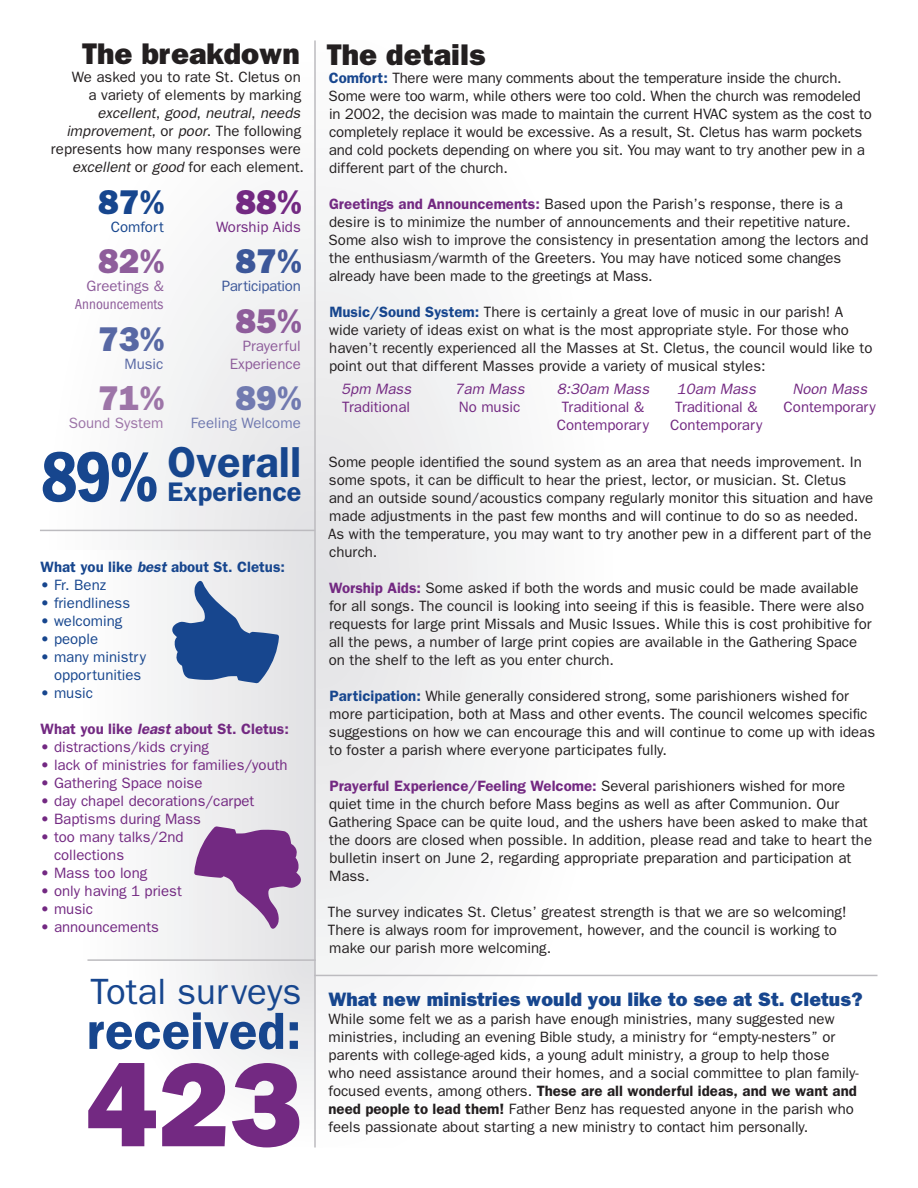
<style>
.page{position:relative;width:918px;height:1188px;background:#fff}
.page>*{position:absolute;margin:0;border:0;box-sizing:border-box;transform-origin:0 0}
.t1{font:800 119.55px "Franklin Gothic";color:#732982}
.t2{font:600 52.5px "Franklin Gothic";color:#17468e}
.t3{font:600 43.5px "Franklin Gothic";color:#17468e}
.t4{font:36.6px "Franklin Gothic";color:#17468e}
.t5{font:800 34.5px "Franklin Gothic";color:#8e5d9b}
.t6{font:800 34.5px "Franklin Gothic";color:#17468e}
.t7{font:800 34.5px "Franklin Gothic";color:#5868a4}
.t8{font:800 34.5px "Franklin Gothic";color:#9d75a8}
.t9{font:800 34.5px "Franklin Gothic";color:#732982}
.t10{font:800 34.5px "Franklin Gothic";color:#3c5799}
.t11{font:800 34.5px "Franklin Gothic";color:#717ab0}
.t12{font:800 30px "Franklin Gothic";color:#231f20}
.t13{font:600 27px "Franklin Gothic";color:#17468e}
.t14{font:800 19.5px "Franklin Gothic";color:#17468e}
.t15{font:15px/18px "Franklin Gothic";color:#231f20}
.t16{font:15px/18px "Franklin Gothic";color:#732982;text-align:center}
.t17{font:15px/18px "Franklin Gothic";color:#17468e;text-align:center}
.t18{font:italic 15px "Franklin Gothic";color:#732982}
.t19{font:600 15px "Franklin Gothic";color:#732982}
.t20{font:600 15px "Franklin Gothic";color:#17468e}
.t21{font:15px/18px "Franklin Gothic";color:#8e5d9b;text-align:right}
.t22{font:15px "Franklin Gothic";color:#717ab0}
.t23{font:condensed 15px "Franklin Gothic";color:#8e5d9b}
.t24{font:15px "Franklin Gothic";letter-spacing:-.02em;color:#3c5799}
.t25{font:15px "Franklin Gothic";color:#9d75a8}
.t26{font:15px "Franklin Gothic";color:#5868a4}
.s1{font-style:italic}
.s2{font-stretch:condensed;font-size:73.5px}
.s3{font-weight:600;color:#17468e}
.s4{font-weight:600;color:#732982}
.s5{font-weight:600}
</style>
<div class="page">
<div style="left:314px;top:40px;width:564px;height:1108px;background:linear-gradient(to right,#f1f2f3,#fff)"></div>
<div style="left:40px;top:42px;width:275px;height:509px;background:linear-gradient(to right,#fff,#efeff0)"></div>
<div style="left:40px;top:959px;width:275px;height:189px;background:linear-gradient(to right,#fff,#eff0f1)"></div>
<div style="left:40px;top:551px;width:275px;height:410px;background:linear-gradient(to right,#fff,#e2e2e4)"></div>
<svg style="left:172px;top:581px;width:107px;height:102px;background:#7892b9"></svg>
<svg style="left:194px;top:826px;width:107px;height:103px;background:#aa82b3"></svg>
<hr style="left:40px;top:530px;width:275px;height:1px;background:#bcbbbf">
<hr style="left:87px;top:959px;width:229px;height:2px;background:#bcbbbf">
<hr style="left:314px;top:975px;width:564px;height:1px;background:#bcbbbf">
<hr style="left:314px;top:40px;width:2px;height:1108px;background:#bcbbbf">
<h3 class="t12" style="left:82px;top:36px;width:219px">The breakdown</h3>
<p class="t15" style="left:51px;top:68px;width:255px;text-align:right">We asked you to rate St. Cletus on<br>a variety of elements by marking <span class="s1">excellent</span>, <span class="s1">good</span>, <span class="s1">neutral</span>, <span class="s1">needs improvement</span>, or <span class="s1">poor</span>. The following represents how many responses were <span class="s1">excellent</span> or <span class="s1">good</span> for each element.</p>
<h3 class="t6" style="left:98px;top:182px;width:68px">87%</h3>
<p class="t17" style="left:111px;top:217px;width:55px">Comfort</p>
<h3 class="t5" style="left:98px;top:241px;width:68px">82%</h3>
<p class="t21" style="left:87px;top:277px;width:79px">Greetings &amp;</p>
<p class="t23" style="left:75px;top:296px;width:90px">Announcements</p>
<h3 class="t7" style="left:98px;top:318px;width:68px">73%</h3>
<p class="t26" style="left:124px;top:355px;width:40px">Music</p>
<h3 class="t8" style="left:98px;top:378px;width:68px">71%</h3>
<p class="t25" style="left:69px;top:414px;width:96px">Sound System</p>
<h3 class="t9" style="left:235px;top:182px;width:68px">88%</h3>
<p class="t16" style="left:216px;top:217px;width:86px">Worship Aids</p>
<h3 class="t10" style="left:235px;top:241px;width:68px">87%</h3>
<p class="t24" style="left:222px;top:277px;width:81px">Participation</p>
<h3 class="t5" style="left:235px;top:300px;width:68px">85%</h3>
<p class="t21" style="left:230px;top:336px;width:73px">Prayerful<br>Experience</p>
<h3 class="t11" style="left:235px;top:378px;width:68px">89%</h3>
<p class="t22" style="left:191px;top:414px;width:112px">Feeling Welcome</p>
<h3 class="t3" style="left:40px;top:437px;width:263px"><span class="s2">89%</span> Overall</h3>
<h3 class="t13" style="left:168px;top:476px;width:135px">Experience</h3>
<p class="t20" style="left:40px;top:558px;width:246px">What you like <span class="s1">best</span> about St. Cletus:</p>
<p class="t17" style="left:40px;top:576px;width:67px">• Fr. Benz</p>
<p class="t17" style="left:40px;top:594px;width:91px">• friendliness</p>
<p class="t17" style="left:40px;top:612px;width:83px">• welcoming</p>
<p class="t17" style="left:40px;top:630px;width:59px">• people</p>
<p class="t17" style="left:40px;top:648px;width:107px">• many ministry opportunities</p>
<p class="t17" style="left:40px;top:684px;width:54px">• music</p>
<p class="t19" style="left:40px;top:720px;width:250px">What you like <span class="s1">least</span> about St. Cletus:</p>
<p class="t16" style="left:40px;top:738px;width:170px">• distractions/kids crying</p>
<p class="t16" style="left:40px;top:756px;width:249px">• lack of ministries for families/youth</p>
<p class="t16" style="left:40px;top:774px;width:163px">• Gathering Space noise</p>
<p class="t16" style="left:40px;top:792px;width:215px">• day chapel decorations/carpet</p>
<p class="t16" style="left:40px;top:810px;width:162px">• Baptisms during Mass</p>
<p class="t16" style="left:54px;top:828px;width:131px;text-align:left;text-indent:-14px">• too many talks/2nd collections</p>
<p class="t16" style="left:40px;top:864px;width:108px">• Mass too long</p>
<p class="t16" style="left:40px;top:882px;width:143px">• only having 1 priest</p>
<p class="t16" style="left:40px;top:900px;width:54px">• music</p>
<p class="t16" style="left:40px;top:918px;width:120px">• announcements</p>
<h3 class="t4" style="left:90px;top:971px;width:213px">Total surveys</h3>
<h2 class="t2" style="left:86px;top:1000px;width:217px">received:</h2>
<h1 class="t1" style="left:86px;top:1035px;width:217px">423</h1>
<h3 class="t12" style="left:327px;top:37px;width:160px">The details</h3>
<p class="t15" style="left:329px;top:69px;width:545px"><span class="s3">Comfort:</span> There were many comments about the temperature inside the church.<br>Some were too warm, while others were too cold. When the church was remodeled in 2002, the decision was made to maintain the current HVAC system as the cost to completely replace it would be excessive. As a result, St. Cletus has warm pockets and cold pockets depending on where you sit. You may want to try another pew in a different part of the church.</p>
<p class="t15" style="left:329px;top:195px;width:541px"><span class="s4">Greetings and Announcements:</span> Based upon the Parish’s response, there is a desire is to minimize the number of announcements and their repetitive nature.<br>Some also wish to improve the consistency in presentation among the lectors and the enthusiasm/warmth of the Greeters. You may have noticed some changes already have been made to the greetings at Mass.</p>
<p class="t15" style="left:329px;top:303px;width:545px"><span class="s3">Music/Sound System:</span> There is certainly a great love of music in our parish! A wide variety of ideas exist on what is the most appropriate style. For those who haven’t recently experienced all the Masses at St. Cletus, the council would like to point out that different Masses provide a variety of musical styles:</p>
<p class="t18" style="left:341px;top:380px;width:71px">5pm Mass</p>
<p class="t16" style="left:342px;top:397px;width:69px">Traditional</p>
<p class="t18" style="left:557px;top:380px;width:94px">8:30am Mass</p>
<p class="t16" style="left:557px;top:397px;width:94px">Traditional &amp;<br>Contemporary</p>
<p class="t18" style="left:677px;top:380px;width:80px">10am Mass</p>
<p class="t16" style="left:670px;top:397px;width:94px">Traditional &amp;<br>Contemporary</p>
<p class="t18" style="left:455px;top:380px;width:71px">7am Mass</p>
<p class="t16" style="left:459px;top:397px;width:63px">No music</p>
<p class="t18" style="left:792px;top:380px;width:76px">Noon Mass</p>
<p class="t16" style="left:784px;top:397px;width:94px">Contemporary</p>
<p class="t15" style="left:328px;top:453px;width:547px">Some people identified the sound system as an area that needs improvement. In some spots, it can be difficult to hear the priest, lector, or musician. St. Cletus and an outside sound/acoustics company regularly monitor this situation and have made adjustments in the past few months and will continue to do so as needed.<br>As with the temperature, you may want to try another pew in a different part of the church.</p>
<p class="t15" style="left:329px;top:579px;width:544px"><span class="s4">Worship Aids:</span> Some asked if both the words and music could be made available for all songs. The council is looking into seeing if this is feasible. There were also requests for large print Missals and Music Issues. While this is cost prohibitive for all the pews, a number of large print copies are available in the Gathering Space on the shelf to the left as you enter church.</p>
<p class="t15" style="left:329px;top:687px;width:548px"><span class="s3">Participation:</span> While generally considered strong, some parishioners wished for more participation, both at Mass and other events. The council welcomes specific suggestions on how we can encourage this and will continue to come up with ideas to foster a parish where everyone participates fully.</p>
<p class="t15" style="left:329px;top:777px;width:545px"><span class="s4">Prayerful Experience/Feeling Welcome:</span> Several parishioners wished for more quiet time in the church before Mass begins as well as after Communion. Our Gathering Space can be quite loud, and the ushers have been asked to make that the doors are closed when possible. In addition, please read and take to heart the bulletin insert on June 2, regarding appropriate preparation and participation at Mass.</p>
<p class="t15" style="left:328px;top:903px;width:520px">The survey indicates St. Cletus’ greatest strength is that we are so welcoming!<br>There is always room for improvement, however, and the council is working to make our parish more welcoming.</p>
<h3 class="t14" style="left:328px;top:987px;width:536px">What new ministries would you like to see at St. Cletus?</h3>
<p class="t15" style="left:328px;top:1009px;width:532px">While some felt we as a parish have enough ministries, many suggested new ministries, including an evening Bible study, a ministry for “empty-nesters” or parents with college-aged kids, a young adult ministry, a group to help those who need assistance around their homes, and a social committee to plan family&shy;focused events, among others. <span class="s5">These are all wonderful ideas, and we want and need people to lead them!</span> Father Benz has requested anyone in the parish who feels passionate about starting a new ministry to contact him personally.</p>
</div>
